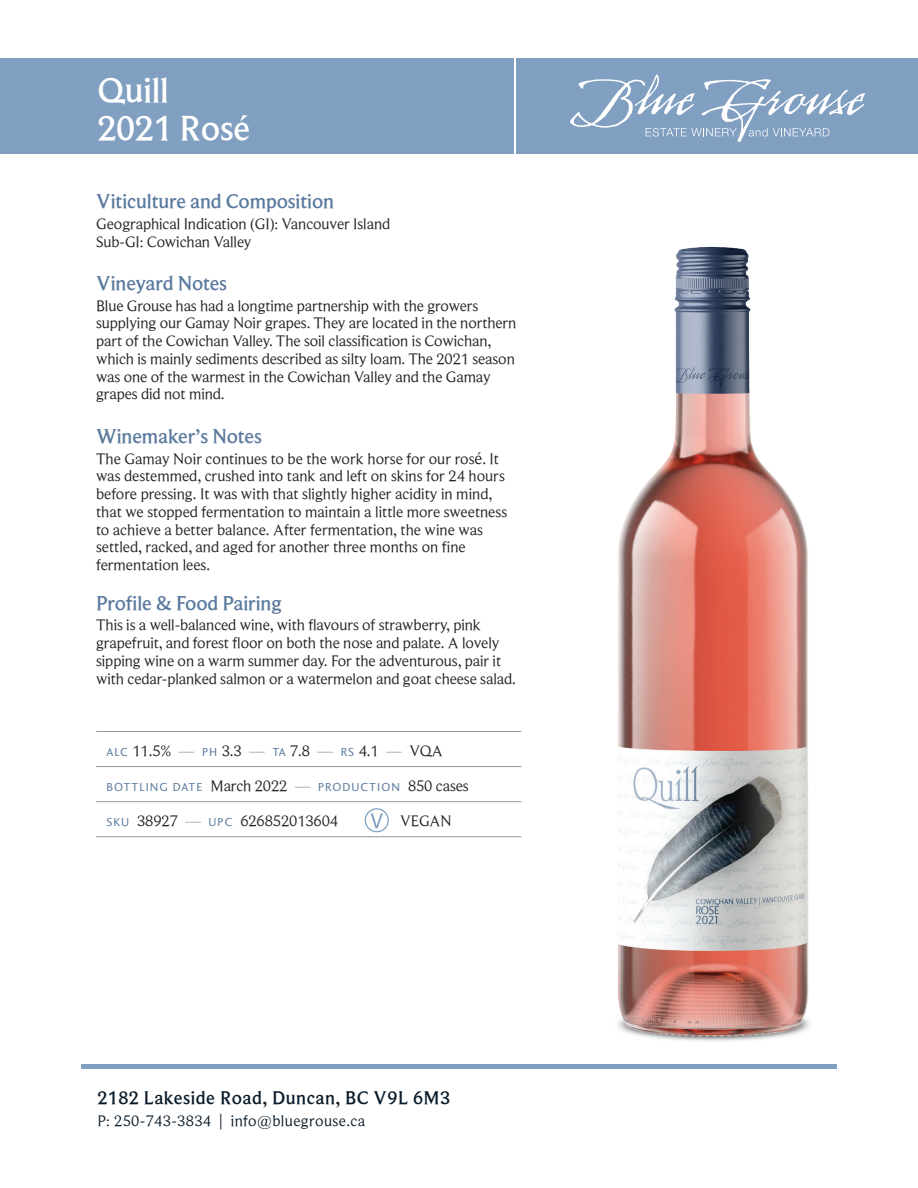
<style>
.page{position:relative;width:918px;height:1188px;background:#fff}
.page>*{position:absolute;margin:0;border:0;box-sizing:border-box;transform-origin:0 0}
.t1{font:500 36px/37.5px "Beaufort";letter-spacing:-.01em;color:#fff}
.t2{font:500 20.85px "Beaufort";letter-spacing:-.005em;color:#5b7a9e}
.t3{font:500 18.9px "Beaufort";letter-spacing:.025em;color:#091a29}
.t4{font:15.75px/17.9px "Beaufort";letter-spacing:-.005em;color:#231f20}
.t5{font:15.75px "Beaufort";letter-spacing:.025em;color:#091a29}
.t6{font:12px "Charlotte Sans Std";letter-spacing:.09em;color:#5b7a9e}
.s1{font-size:17.25px}
.s2{font-family:"Charlotte Sans Std";font-size:12px;color:#5b7a9e}
.s3{color:#9d9fa2}
.s4{font-family:"Beaufort";font-size:15.75px;color:#231f20}
.s5{font-family:"Beaufort";font-size:15.75px;color:#9d9fa2}
</style>
<div class="page">
<div style="left:0;top:58px;width:514px;height:96px;background:#809fc1"></div>
<div style="left:517px;top:58px;width:401px;height:96px;background:#809fc1"></div>
<svg style="left:570px;top:74px;width:295px;height:68px"></svg>
<hr style="left:81px;top:1065px;width:756px;height:4px;background:#809fc1">
<hr style="left:96px;top:766px;width:425px;height:1px;background:#939598">
<hr style="left:96px;top:801px;width:425px;height:1px;background:#939598">
<hr style="left:96px;top:836px;width:425px;height:1px;background:#939598">
<hr style="left:96px;top:731px;width:425px;height:1px;background:#939598">
<div style="left:365px;top:808px;width:24px;height:24px;border:1px solid #809fc1;border-radius:50%"></div>
<svg style="left:371px;top:813px;width:12px;height:15px"></svg>
<img style="left:618px;top:247px;width:192px;height:794px">
<h1 class="t1" style="left:97px;top:71px;width:154px">Quill<br>2021 Rosé</h1>
<h2 class="t2" style="left:96px;top:190px;width:240px">Viticulture and Composition</h2>
<p class="t4" style="left:96px;top:214px;width:296px">Geographical Indication (GI): Vancouver Island<br>Sub-GI: Cowichan Valley</p>
<h2 class="t2" style="left:96px;top:271px;width:133px">Vineyard Notes</h2>
<p class="t4" style="left:96px;top:296px;width:422px">Blue Grouse has had a longtime partnership with the growers supplying our Gamay Noir grapes. They are located in the northern part of the Cowichan Valley. The soil classification is Cowichan, which is mainly sediments described as silty loam. The 2021 season was one of the warmest in the Cowichan Valley and the Gamay grapes did not mind.</p>
<h2 class="t2" style="left:96px;top:425px;width:167px">Winemaker’s Notes</h2>
<p class="t4" style="left:96px;top:449px;width:413px">The Gamay Noir continues to be the work horse for our ros<span class="s1">é</span>. It was destemmed, crushed into tank and left on skins for 24 hours before pressing. It was with that slightly higher acidity in mind, that we stopped fermentation to maintain a little more sweetness to achieve a better balance. After fermentation, the wine was settled, racked, and aged for another three months on fine fermentation lees.</p>
<h2 class="t2" style="left:96px;top:591px;width:187px">Profile &amp; Food Pairing</h2>
<p class="t4" style="left:96px;top:616px;width:421px">This is a well-balanced wine, with flavours of strawberry, pink grapefruit, and forest floor on both the nose and palate. A lovely sipping wine on a warm summer day. For the adventurous, pair it with cedar-planked salmon or a watermelon and goat cheese salad.</p>
<p class="t4" style="left:106px;top:742px;width:338px"><span class="s2">ALC</span> 11.5% <span class="s3">—</span> <span class="s2">PH</span> 3.3 <span class="s3">—</span> <span class="s2">TA</span> 7.8 <span class="s3">—</span> <span class="s2">RS</span> 4.1 <span class="s3">—</span> VQA</p>
<p class="t6" style="left:106px;top:780px;width:364px">BOTTLING DATE <span class="s4">March 2022</span> <span class="s5">—</span> PRODUCTION <span class="s4">850 cases</span></p>
<p class="t4" style="left:106px;top:812px;width:233px"><span class="s2">SKU</span> 38927 <span class="s3">—</span> <span class="s2">UPC</span> 626852013604</p>
<p class="t4" style="left:400px;top:812px;width:53px">VEGAN</p>
<p class="t3" style="left:97px;top:1087px;width:354px">2182 Lakeside Road, Duncan, BC V9L 6M3</p>
<p class="t5" style="left:97px;top:1112px;width:269px">P: 250-743-3834 | info@bluegrouse.ca</p>
</div>
